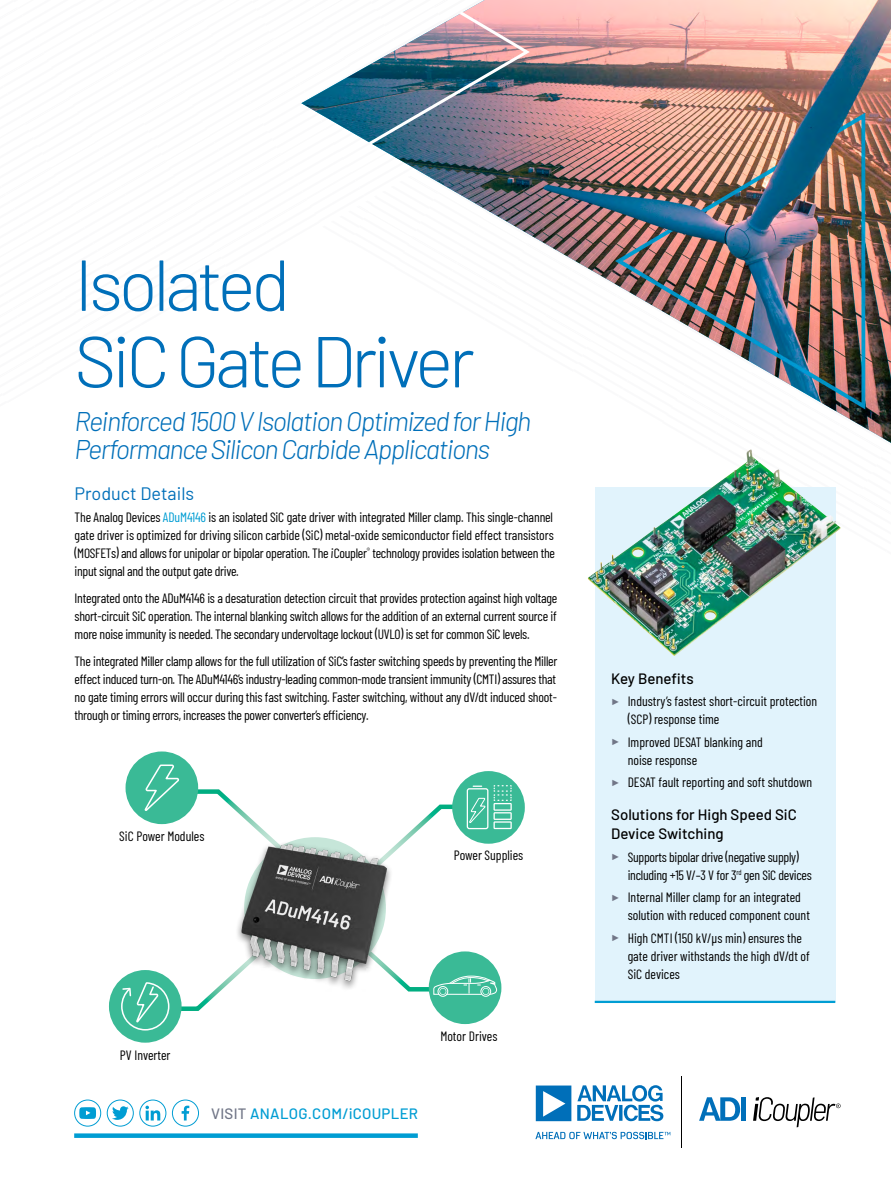
<style>
.page{position:relative;width:891px;height:1188px;background:#fff}
.page>*{position:absolute;margin:0;border:0;box-sizing:border-box;transform-origin:0 0}
.t1{font:300 72px/76.5px "Barlow";letter-spacing:-.06em;color:#006fb9}
.t2{font:italic 300 27px/28.5px "Barlow";letter-spacing:-.05em;color:#006fb9}
.t3{font:18px "Barlow";color:#006fb9}
.t4{font:500 15px/19.5px "Barlow";color:#000}
.t5{font:500 15px "Barlow";letter-spacing:.02em;color:#009dd3}
.t6{font:13.5px/18px "Barlow Condensed";letter-spacing:-.005em;color:#000}
.s1{color:#009dd3}
.s2{font-style:italic}
.s3{color:#717687}
.s4{font-family:"Arial";font-size:9px;color:#717687}
</style>
<div class="page">
<img style="left:301px;top:0;width:590px;height:443px">
<img style="left:366px;top:9px;width:167px;height:139px">
<div style="left:595px;top:487px;width:240px;height:515px;background:#e1f3fc"></div>
<hr style="left:595px;top:1001px;width:240px;height:2px;background:#009dd3">
<img style="left:587px;top:450px;width:254px;height:207px">
<svg style="left:192px;top:787px;width:78px;height:49px"></svg>
<img style="left:239px;top:836px;width:148px;height:144px">
<div style="left:126px;top:751px;width:72px;height:73px;background:#3aba96;border-radius:50%"></div>
<div style="left:109px;top:970px;width:73px;height:73px;background:#3aba96;border-radius:50%"></div>
<div style="left:452px;top:771px;width:73px;height:73px;background:#3aba96;border-radius:50%"></div>
<div style="left:429px;top:951px;width:72px;height:73px;background:#3aba96;border-radius:50%"></div>
<svg style="left:144px;top:764px;width:36px;height:47px"></svg>
<div style="left:480px;top:986px;width:11px;height:11px;border:1px solid #fff;border-radius:50%"></div>
<div style="left:437px;top:986px;width:11px;height:11px;border:1px solid #fff;border-radius:50%"></div>
<svg style="left:316px;top:904px;width:182px;height:91px"></svg>
<svg style="left:494px;top:785px;width:18px;height:44px"></svg>
<svg style="left:347px;top:797px;width:139px;height:96px"></svg>
<div style="left:467px;top:788px;width:21px;height:41px;border:1px solid #fff;border-radius:2px"></div>
<svg style="left:120px;top:923px;width:171px;height:108px"></svg>
<div style="left:74px;top:1133px;width:344px;height:5px;background:#009dd3"></div>
<svg style="left:536px;top:1086px;width:35px;height:35px"></svg>
<svg style="left:535px;top:1132px;width:135px;height:7px"></svg>
<svg style="left:577px;top:1085px;width:86px;height:36px"></svg>
<hr style="left:681px;top:1077px;width:1px;height:70px;background:#000">
<svg style="left:753px;top:1097px;width:88px;height:30px"></svg>
<svg style="left:699px;top:1097px;width:41px;height:24px"></svg>
<div style="left:741px;top:1097px;width:5px;height:24px;background:#006fb9"></div>
<svg style="left:79px;top:1107px;width:17px;height:12px"></svg>
<div style="left:74px;top:1100px;width:27px;height:27px;border:1px solid #009dd3;border-radius:50%"></div>
<div style="left:107px;top:1100px;width:27px;height:27px;border:1px solid #009dd3;border-radius:50%"></div>
<svg style="left:112px;top:1106px;width:17px;height:14px"></svg>
<div style="left:139px;top:1100px;width:27px;height:27px;border:1px solid #009dd3;border-radius:50%"></div>
<svg style="left:145px;top:1106px;width:15px;height:15px"></svg>
<div style="left:172px;top:1100px;width:27px;height:27px;border:1px solid #009dd3;border-radius:50%"></div>
<svg style="left:182px;top:1106px;width:7px;height:15px"></svg>
<h1 class="t1" style="left:75px;top:241px;width:402px">Isolated<br>SiC Gate Driver</h1>
<h2 class="t2" style="left:75px;top:405px;width:458px">Reinforced 1500 V Isolation Optimized for High<br>Performance Silicon Carbide Applications</h2>
<h3 class="t3" style="left:75px;top:480px;width:121px">Product Details</h3>
<p class="t6" style="left:75px;top:507px;width:482px">The Analog Devices <span class="s1">ADuM4146</span> is an isolated SiC gate driver with integrated Miller clamp. This single-channel gate driver is optimized for driving silicon carbide (SiC) metal-oxide semiconductor field effect transistors (MOSFETs) and allows for unipolar or bipolar operation. The <span class="s2">i</span>Coupler<sup>®</sup> technology provides isolation between the input signal and the output gate drive.</p>
<p class="t6" style="left:75px;top:588px;width:484px;text-align:justify">Integrated onto the ADuM4146 is a desaturation detection circuit that provides protection against high voltage short-circuit SiC operation. The internal blanking switch allows for the addition of an external current source if more noise immunity is needed. The secondary undervoltage lockout (UVLO) is set for common SiC levels.</p>
<p class="t6" style="left:75px;top:651px;width:484px;text-align:justify">The integrated Miller clamp allows for the full utilization of SiC’s faster switching speeds by preventing the Miller effect induced turn-on. The ADuM4146’s industry-leading common-mode transient immunity (CMTI) assures that no gate timing errors will occur during this fast switching. Faster switching, without any dV/dt induced shoot&shy;through or timing errors, increases the power converter’s efficiency.</p>
<p class="t6" style="left:119px;top:826px;width:87px">SiC Power Modules</p>
<p class="t6" style="left:454px;top:846px;width:71px">Power Supplies</p>
<p class="t6" style="left:120px;top:1045px;width:52px">PV Inverter</p>
<p class="t6" style="left:440px;top:1026px;width:59px">Motor Drives</p>
<p class="t5" style="left:211px;top:1103px;width:209px"><span class="s3">VISIT</span> ANALOG.COM/iCOUPLER</p>
<p class="t4" style="left:611px;top:667px;width:84px">Key Benefits</p>
<p class="t6" style="left:628px;top:691px;width:191px;text-indent:-17px"><span class="s4">►</span> Industry’s fastest short-circuit protection (SCP) response time</p>
<p class="t6" style="left:628px;top:732px;width:137px;text-indent:-17px"><span class="s4">►</span> Improved DESAT blanking and noise response</p>
<p class="t6" style="left:611px;top:772px;width:202px"><span class="s4">►</span> DESAT fault reporting and soft shutdown</p>
<p class="t4" style="left:611px;top:804px;width:187px">Solutions for High Speed SiC<br>Device Switching</p>
<p class="t6" style="left:628px;top:847px;width:186px;text-indent:-17px"><span class="s4">►</span> Supports bipolar drive (negative supply) including +15 V/–3 V for 3<sup>rd</sup> gen SiC devices</p>
<p class="t6" style="left:628px;top:888px;width:184px;text-indent:-17px"><span class="s4">►</span> Internal Miller clamp for an integrated solution with reduced component count</p>
<p class="t6" style="left:628px;top:928px;width:184px;text-indent:-17px"><span class="s4">►</span> High CMTI (150 kV/µs min) ensures the gate driver withstands the high dV/dt of<br>SiC devices</p>
</div>
